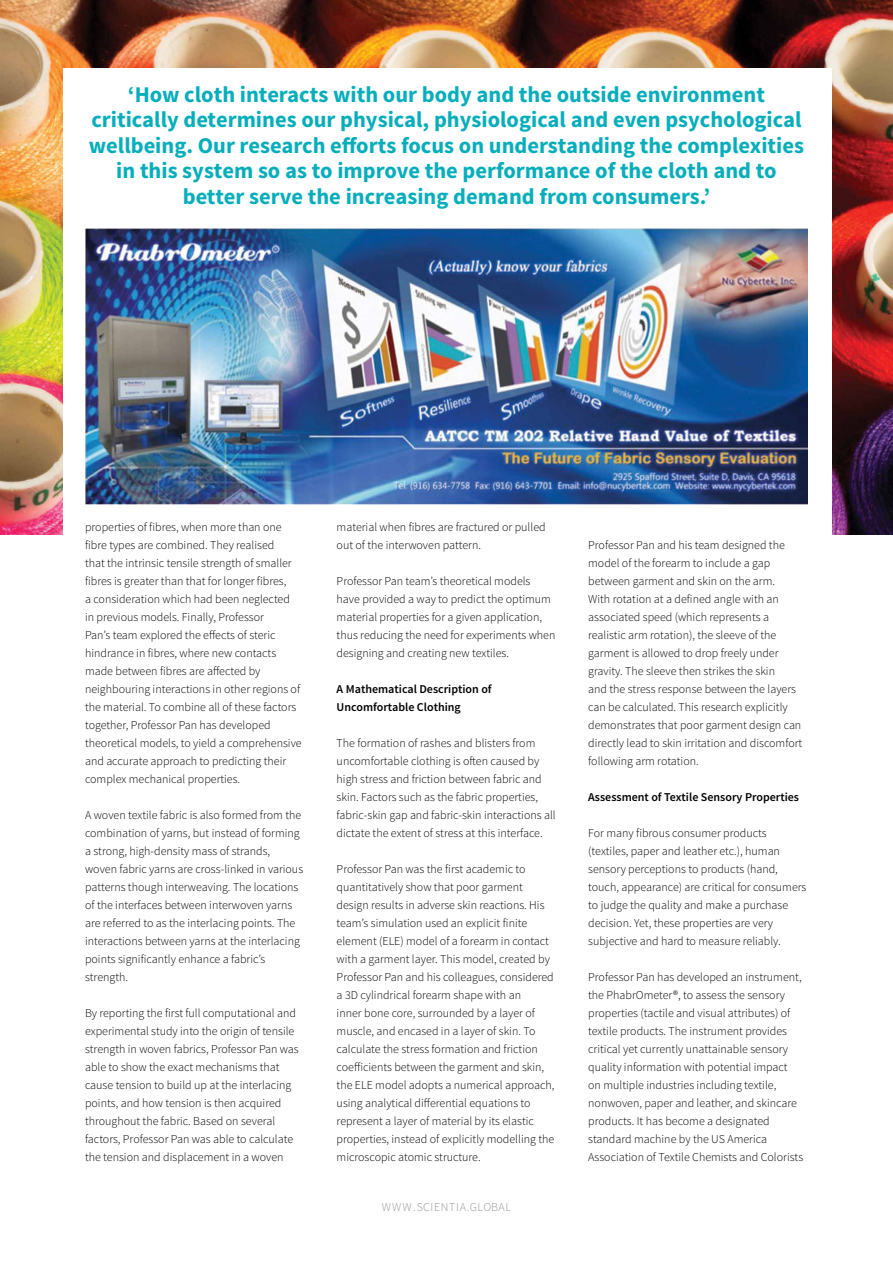
<style>
.page{position:relative;width:893px;height:1263px;background:#fff}
.page>*{position:absolute;margin:0;border:0;box-sizing:border-box;transform-origin:0 0}
.t1{font:700 22.5px/25.5px "Source Sans Pro";color:#06aebb;text-align:center}
.t2{font:300 12px/18px "Source Sans Pro";color:#000}
.t3{font:600 12px/18px "Source Sans Pro";color:#000}
.t4{font:300 12px "Source Sans Pro";letter-spacing:.05em;color:#939598}
</style>
<div class="page">
<img style="left:0;top:0;width:893px;height:534px">
<div style="left:63px;top:68px;width:769px;height:1109px;background:#fff"></div>
<img style="left:85px;top:229px;width:723px;height:276px">
<p class="t1" style="left:89px;top:83px;width:717px">‘How cloth interacts with our body and the outside environment critically determines our physical, physiological and even psychological wellbeing. Our research efforts focus on understanding the complexities in this system so as to improve the performance of the cloth and to better serve the increasing demand from consumers.’</p>
<p class="t2" style="left:85px;top:518px;width:218px">properties of fibres, when more than one fibre types are combined. They realised<br>that the intrinsic tensile strength of smaller fibres is greater than that for longer fibres,<br>a consideration which had been neglected in previous models. Finally, Professor<br>Pan’s team explored the effects of steric hindrance in fibres, where new contacts made between fibres are affected by neighbouring interactions in other regions of the material. To combine all of these factors together, Professor Pan has developed theoretical models, to yield a comprehensive and accurate approach to predicting their complex mechanical properties.</p>
<p class="t2" style="left:85px;top:806px;width:220px">A woven textile fabric is also formed from the combination of yarns, but instead of forming a strong, high-density mass of strands, woven fabric yarns are cross-linked in various patterns though interweaving. The locations of the interfaces between interwoven yarns are referred to as the interlacing points. The interactions between yarns at the interlacing points significantly enhance a fabric’s strength.</p>
<p class="t2" style="left:85px;top:1004px;width:215px">By reporting the first full computational and experimental study into the origin of tensile strength in woven fabrics, Professor Pan was able to show the exact mechanisms that cause tension to build up at the interlacing points, and how tension is then acquired throughout the fabric. Based on several factors, Professor Pan was able to calculate the tension and displacement in a woven</p>
<p class="t2" style="left:337px;top:518px;width:211px">material when fibres are fractured or pulled out of the interwoven pattern.</p>
<p class="t2" style="left:337px;top:572px;width:220px">Professor Pan team’s theoretical models have provided a way to predict the optimum material properties for a given application, thus reducing the need for experiments when designing and creating new textiles.</p>
<p class="t3" style="left:337px;top:680px;width:157px">A Mathematical Description of<br>Uncomfortable Clothing</p>
<p class="t2" style="left:337px;top:734px;width:221px">The formation of rashes and blisters from uncomfortable clothing is often caused by high stress and friction between fabric and skin. Factors such as the fabric properties, fabric-skin gap and fabric-skin interactions all dictate the extent of stress at this interface.</p>
<p class="t2" style="left:337px;top:860px;width:219px">Professor Pan was the first academic to quantitatively show that poor garment design results in adverse skin reactions. His team’s simulation used an explicit finite element (ELE) model of a forearm in contact with a garment layer. This model, created by Professor Pan and his colleagues, considered a 3D cylindrical forearm shape with an<br>inner bone core, surrounded by a layer of muscle, and encased in a layer of skin. To calculate the stress formation and friction coefficients between the garment and skin, the ELE model adopts a numerical approach, using analytical differential equations to represent a layer of material by its elastic properties, instead of explicitly modelling the microscopic atomic structure.</p>
<p class="t4" style="left:382px;top:1200px;width:131px">WWW.SCIENTIA.GLOBAL</p>
<p class="t2" style="left:588px;top:536px;width:216px">Professor Pan and his team designed the model of the forearm to include a gap between garment and skin on the arm.<br>With rotation at a defined angle with an associated speed (which represents a realistic arm rotation), the sleeve of the garment is allowed to drop freely under gravity. The sleeve then strikes the skin<br>and the stress response between the layers can be calculated. This research explicitly demonstrates that poor garment design can directly lead to skin irritation and discomfort following arm rotation.</p>
<p class="t3" style="left:588px;top:788px;width:212px">Assessment of Textile Sensory Properties</p>
<p class="t2" style="left:588px;top:824px;width:220px">For many fibrous consumer products (textiles, paper and leather etc.), human sensory perceptions to products (hand, touch, appearance) are critical for consumers to judge the quality and make a purchase decision. Yet, these properties are very subjective and hard to measure reliably.</p>
<p class="t2" style="left:588px;top:968px;width:216px">Professor Pan has developed an instrument, the PhabrOmeter®, to assess the sensory properties (tactile and visual attributes) of textile products. The instrument provides critical yet currently unattainable sensory quality information with potential impact on multiple industries including textile, nonwoven, paper and leather, and skincare products. It has become a designated standard machine by the US America Association of Textile Chemists and Colorists</p>
</div>
